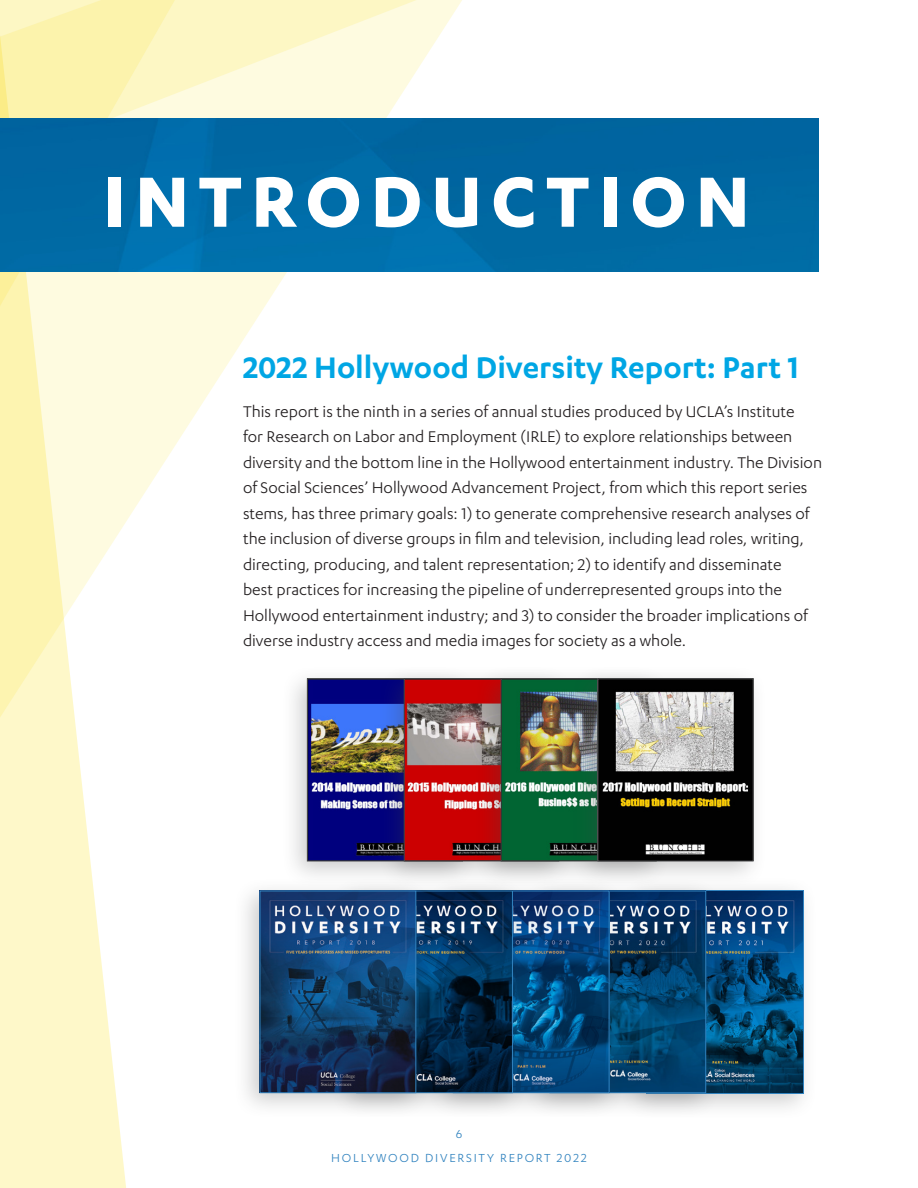
<style>
.page{position:relative;width:918px;height:1188px;background:#fff}
.page>*{position:absolute;margin:0;border:0;box-sizing:border-box;transform-origin:0 0}
.t1{font:700 82.5px "Karbon";letter-spacing:.11em;color:#fff}
.t2{font:600 34.5px "Karbon";color:#00a6e4}
.body{font:18px/25.5px "Karbon";color:#231f20}
.t3{font:13.5px/24px "Karbon";letter-spacing:.13em;color:#3183bf;text-align:center}
</style>
<div class="page">
<svg style="left:159px;top:0;width:413px;height:470px"></svg>
<svg style="left:0;top:0;width:159px;height:1188px"></svg>
<div style="left:281px;top:665px;width:195px;height:222px;background:#454647;opacity:.27"></div>
<img style="left:309px;top:680px;width:69px;height:179px">
<div style="left:307px;top:678px;width:156px;height:183px;border:1px solid #454647"></div>
<div style="left:378px;top:665px;width:195px;height:222px;background:#454647;opacity:.27"></div>
<img style="left:406px;top:680px;width:69px;height:179px">
<div style="left:404px;top:678px;width:155px;height:183px;border:1px solid #454647"></div>
<div style="left:475px;top:665px;width:195px;height:222px;background:#454647;opacity:.27"></div>
<img style="left:503px;top:680px;width:69px;height:179px">
<div style="left:501px;top:678px;width:156px;height:183px;border:1px solid #454647"></div>
<div style="left:572px;top:665px;width:195px;height:222px;background:#454647;opacity:.27"></div>
<img style="left:600px;top:680px;width:152px;height:179px">
<div style="left:598px;top:678px;width:156px;height:183px;border:1px solid #454647"></div>
<img style="left:0;top:119px;width:819px;height:153px">
<div style="left:620px;top:876px;width:198px;height:244px;background:#454647;opacity:.27"></div>
<img style="left:720px;top:892px;width:82px;height:200px">
<div style="left:646px;top:890px;width:158px;height:204px;border:1px solid #3183bf"></div>
<div style="left:523px;top:877px;width:197px;height:242px;background:#454647;opacity:.27"></div>
<img style="left:623px;top:893px;width:81px;height:198px">
<div style="left:549px;top:891px;width:157px;height:202px;border:1px solid #3183bf"></div>
<div style="left:427px;top:877px;width:196px;height:242px;background:#454647;opacity:.27"></div>
<img style="left:527px;top:893px;width:81px;height:198px">
<div style="left:453px;top:891px;width:157px;height:202px;border:1px solid #3183bf"></div>
<div style="left:330px;top:877px;width:197px;height:242px;background:#454647;opacity:.27"></div>
<img style="left:430px;top:893px;width:81px;height:198px">
<div style="left:356px;top:891px;width:157px;height:202px;border:1px solid #3183bf"></div>
<div style="left:234px;top:877px;width:196px;height:242px;background:#454647;opacity:.27"></div>
<img style="left:262px;top:893px;width:152px;height:198px">
<div style="left:260px;top:891px;width:156px;height:202px;border:1px solid #3183bf"></div>
<h1 class="t1" style="left:104px;top:155px;width:648px">INTRODUCTION</h1>
<h2 class="t2" style="left:243px;top:348px;width:557px">2022 Hollywood Diversity Report: Part 1</h2>
<p class="body" style="left:243px;top:398px;width:581px">This report is the ninth in a series of annual studies produced by UCLA’s Institute<br>for Research on Labor and Employment (IRLE) to explore relationships between diversity and the bottom line in the Hollywood entertainment industry. The Division of Social Sciences’ Hollywood Advancement Project, from which this report series stems, has three primary goals: 1) to generate comprehensive research analyses of the inclusion of diverse groups in film and television, including lead roles, writing, directing, producing, and talent representation; 2) to identify and disseminate<br>best practices for increasing the pipeline of underrepresented groups into the Hollywood entertainment industry; and 3) to consider the broader implications of diverse industry access and media images for society as a whole.</p>
<p class="t3" style="left:331px;top:1121px;width:257px">6<br>HOLLYWOOD DIVERSITY REPORT 2022</p>
</div>
